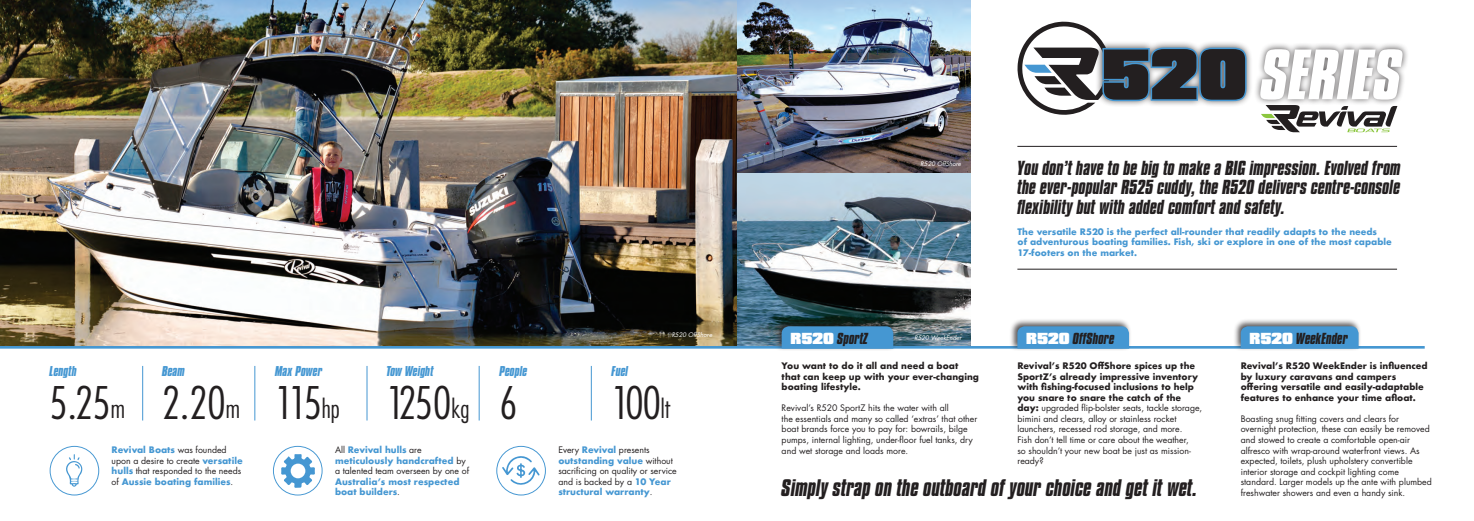
<style>
.page{position:relative;width:1474px;height:521px;background:#fff}
.page>*{position:absolute;margin:0;border:0;box-sizing:border-box;transform-origin:0 0}
.t1{font:italic 700 61.25px "Compacta BT";color:#fff}
.t2{font:300 condensed 43.75px "Futura";letter-spacing:-.04em;color:#231f20}
.t3{font:italic 700 20.56px "Compacta BT";color:#231f20}
.t4{font:italic 700 17.5px/19.2px "Compacta BT";color:#231f20;text-align:justify}
.t5{font:italic 700 13.74px "Compacta BT";color:#231f20}
.t6{font:italic 700 12.25px "Compacta BT";color:#4597d2}
.t7{font:8.75px/10.5px "Futura";color:#231f20}
.t8{font:700 8.75px/10.5px "Futura";color:#231f20}
.t9{font:700 8.75px/10.5px "Futura";color:#4597d2}
.t10{font:italic 6.12px "Futura";color:#fff}
.s1{font-size:25.46px}
.s2{font-weight:700;color:#4597d2}
.s3{font-weight:400;color:#231f20}
.s4{font-weight:900;font-style:normal;color:#231f20}
.s5{font-weight:900;font-style:normal;color:#fff}
.s6{font-weight:700}
</style>
<div class="page">
<img style="left:0;top:0;width:970px;height:346px">
<img style="left:737px;top:174px;width:233px;height:172px">
<hr style="left:0;top:346px;width:1424px;height:3px;background:#4597d2">
<hr style="left:142px;top:366px;width:1px;height:54px;background:#4597d2">
<hr style="left:479px;top:366px;width:1px;height:54px;background:#4597d2">
<hr style="left:254px;top:366px;width:1px;height:54px;background:#4597d2">
<hr style="left:366px;top:366px;width:1px;height:54px;background:#4597d2">
<hr style="left:591px;top:366px;width:1px;height:54px;background:#4597d2">
<svg style="left:1261px;top:108px;width:136px;height:24px"></svg>
<div style="left:1095px;top:41px;width:314px;height:67px;background:#231f20;opacity:.75"></div>
<svg style="left:1017px;top:22px;width:230px;height:93px"></svg>
<svg style="left:50px;top:446px;width:49px;height:49px"></svg>
<svg style="left:273px;top:446px;width:49px;height:49px"></svg>
<div style="left:274px;top:447px;width:48px;height:47px;background:#fff;border-radius:50%"></div>
<svg style="left:281px;top:454px;width:34px;height:34px"></svg>
<div style="left:291px;top:464px;width:14px;height:14px;background:#fff;border-radius:50%"></div>
<svg style="left:496px;top:446px;width:50px;height:49px"></svg>
<div style="left:497px;top:447px;width:48px;height:48px;background:#fff;border-radius:50%"></div>
<svg style="left:502px;top:456px;width:38px;height:32px"></svg>
<hr style="left:1017px;top:146px;width:379px;height:1px;background:#231f20">
<hr style="left:1017px;top:269px;width:379px;height:1px;background:#231f20">
<div style="left:774px;top:319px;width:122px;height:32px;background:#231f20;opacity:.75"></div>
<svg style="left:781px;top:326px;width:112px;height:23px;background:#4594cd"></svg>
<div style="left:1009px;top:319px;width:122px;height:32px;background:#231f20;opacity:.75"></div>
<svg style="left:1017px;top:326px;width:112px;height:23px;background:#4796cf"></svg>
<div style="left:1232px;top:319px;width:129px;height:32px;background:#231f20;opacity:.75"></div>
<svg style="left:1240px;top:326px;width:118px;height:23px;background:#4796cf"></svg>
<h3 class="t6" style="left:50px;top:363px;width:29px">Length</h3>
<h3 class="t6" style="left:162px;top:363px;width:24px">Beam</h3>
<h3 class="t6" style="left:275px;top:363px;width:49px">Max Power</h3>
<h3 class="t6" style="left:386px;top:363px;width:49px">Tow Weight</h3>
<h3 class="t6" style="left:499px;top:363px;width:29px">People</h3>
<h3 class="t6" style="left:611px;top:363px;width:18px">Fuel</h3>
<p class="t10" style="left:671px;top:331px;width:42px">R520 OffShore</p>
<h2 class="t2" style="left:50px;top:376px;width:469px">5.25<span class="s1">m</span> 2.20<span class="s1">m</span> 115<span class="s1">hp</span> 1250<span class="s1">kg</span> 6</h2>
<h2 class="t2" style="left:611px;top:376px;width:60px">100<span class="s1">lt</span></h2>
<p class="t7" style="left:112px;top:445px;width:132px"><span class="s2">Revival Boats</span> was founded upon a desire to create <span class="s2">versatile hulls</span> that responded to the needs of <span class="s2">Aussie boating families</span>.</p>
<p class="t7" style="left:335px;top:445px;width:136px">All <span class="s2">Revival hulls</span> are <span class="s2">meticulously handcrafted</span> by a talented team overseen by one of</p>
<p class="t9" style="left:335px;top:476px;width:126px">Australia’s most respected boat builders<span class="s3">.</span></p>
<p class="t7" style="left:558px;top:445px;width:120px">Every <span class="s2">Revival</span> presents <span class="s2">outstanding value</span> without sacrificing on quality or service and is backed by a <span class="s2">10 Year structural warranty</span>.</p>
<p class="t10" style="left:920px;top:159px;width:42px">R520 OffShore</p>
<h1 class="t1" style="left:1101px;top:38px;width:302px"><span class="s4">520</span> SERIES</h1>
<h3 class="t4" style="left:1017px;top:159px;width:385px">You don’t have to be big to make a BIG impression. Evolved from the ever-popular R525 cuddy, the R520 delivers centre-console flexibility but with added comfort and safety.</h3>
<p class="t9" style="left:1017px;top:226px;width:376px">The versatile R520 is the perfect all-rounder that readily adapts to the needs<br>of adventurous boating families. Fish, ski or explore in one of the most capable<br>17-footers on the market.</p>
<h3 class="t5" style="left:790px;top:330px;width:79px"><span class="s5">R520</span> SportZ</h3>
<h3 class="t5" style="left:1026px;top:330px;width:90px"><span class="s5">R520</span> OffShore</h3>
<h3 class="t5" style="left:1249px;top:330px;width:100px"><span class="s5">R520</span> WeekEnder</h3>
<p class="t8" style="left:781px;top:361px;width:199px">You want to do it all and need a boat that can keep up with your ever-changing boating lifestyle.</p>
<p class="t7" style="left:781px;top:403px;width:197px">Revival’s R520 SportZ hits the water with all<br>the essentials and many so called ‘extras’ that other boat brands force you to pay for: bowrails, bilge pumps, internal lighting, under-floor fuel tanks, dry and wet storage and loads more.</p>
<p class="t10" style="left:914px;top:334px;width:49px">R520 WeekEnder</p>
<p class="t7" style="left:1017px;top:361px;width:186px"><span class="s6">Revival’s R520 OffShore spices up the SportZ’s already impressive inventory with fishing-focused inclusions to help you snare to snare the catch of the day:</span> upgraded flip-bolster seats, tackle storage, bimini and clears, alloy or stainless rocket launchers, recessed rod storage, and more.<br>Fish don’t tell time or care about the weather,<br>so shouldn’t your new boat be just as mission&shy;ready?</p>
<p class="t8" style="left:1240px;top:361px;width:188px">Revival’s R520 WeekEnder is influenced by luxury caravans and campers offering versatile and easily-adaptable features to enhance your time afloat.</p>
<p class="t7" style="left:1240px;top:414px;width:193px">Boasting snug fitting covers and clears for overnight protection, these can easily be removed and stowed to create a comfortable open-air alfresco with wrap-around waterfront views. As expected, toilets, plush upholstery convertible interior storage and cockpit lighting come standard. Larger models up the ante with plumbed</p>
<h3 class="t3" style="left:781px;top:475px;width:417px">Simply strap on the outboard of your choice and get it wet.</h3>
<p class="t7" style="left:1240px;top:487px;width:166px">freshwater showers and even a handy sink.</p>
</div>
